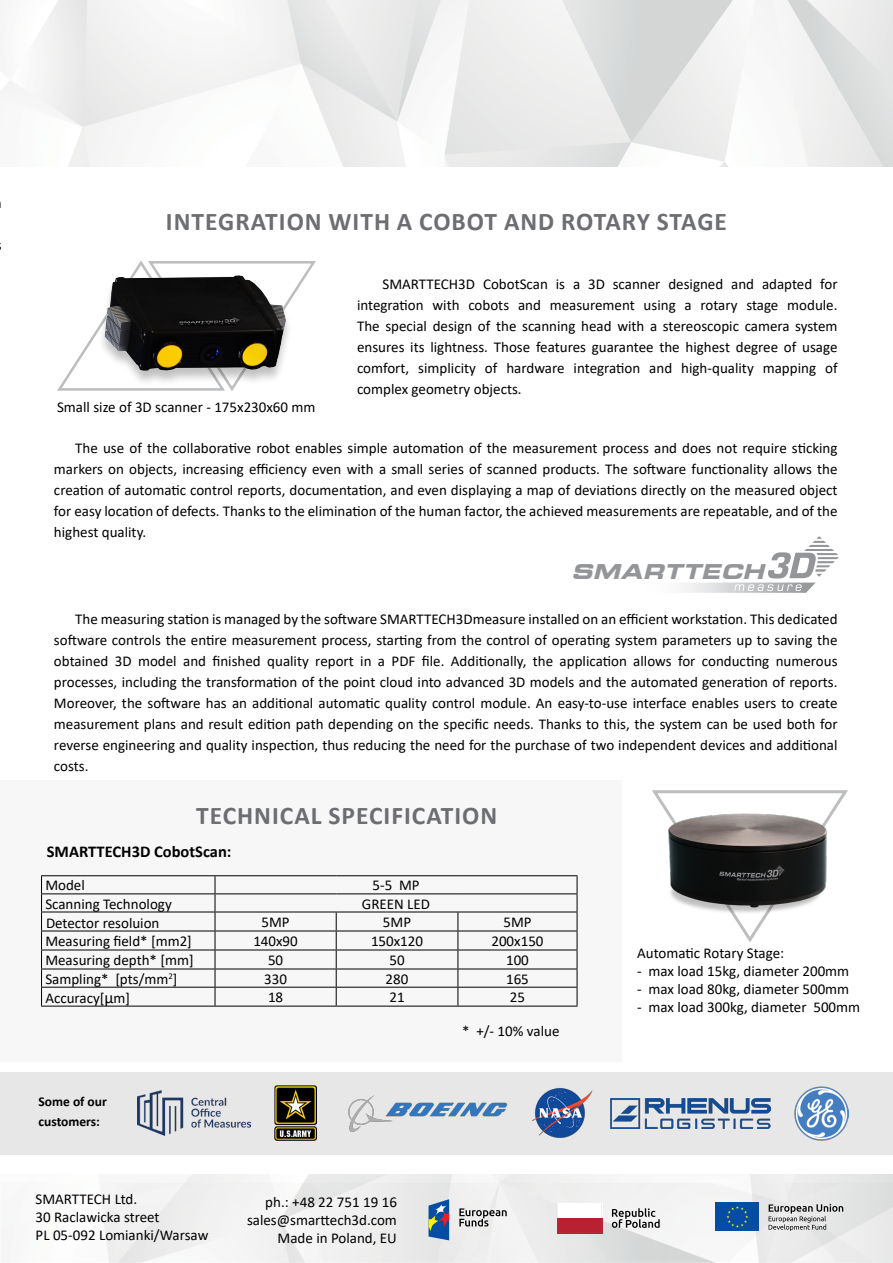
<style>
.page{position:relative;width:893px;height:1263px;background:#fff}
.page>*{position:absolute;margin:0;border:0;box-sizing:border-box;transform-origin:0 0}
.t1{font:700 25.5px "Calibri";letter-spacing:.04em;color:#6d6e71}
.t2{font:italic 700 expanded 20.4px "Square 721 BT";color:#939598}
.t3{font:700 16.5px "Calibri";color:#000}
.t4{font:15px/21px "Calibri";color:#000;text-align:justify}
.t5{font:700 13.5px/19.8px "Calibri";color:#000}
.s1{font-size:16.5px}
</style>
<div class="page">
<svg style="left:57px;top:346px;width:176px;height:45px"></svg>
<div style="left:0;top:781px;width:622px;height:281px;background:#f7f7f7"></div>
<img style="left:0;top:0;width:893px;height:166px">
<img style="left:1px;top:1174px;width:892px;height:89px">
<div style="left:0;top:1073px;width:893px;height:82px;background:#e6e7e6"></div>
<img style="left:532px;top:1088px;width:61px;height:50px">
<img style="left:794px;top:1086px;width:54px;height:54px">
<img style="left:274px;top:1085px;width:42px;height:56px">
<img style="left:348px;top:1095px;width:160px;height:37px">
<svg style="left:610px;top:1098px;width:161px;height:31px"></svg>
<img style="left:611px;top:1098px;width:159px;height:30px">
<img style="left:138px;top:1090px;width:112px;height:45px">
<svg style="left:683px;top:536px;width:156px;height:57px"></svg>
<hr style="left:41px;top:875px;width:174px;height:1px;background:#000">
<hr style="left:215px;top:875px;width:121px;height:1px;background:#000">
<hr style="left:336px;top:875px;width:122px;height:1px;background:#000">
<hr style="left:458px;top:875px;width:119px;height:1px;background:#000">
<hr style="left:41px;top:893px;width:174px;height:1px;background:#000">
<hr style="left:215px;top:893px;width:121px;height:1px;background:#000">
<hr style="left:336px;top:893px;width:122px;height:1px;background:#000">
<hr style="left:458px;top:893px;width:119px;height:1px;background:#000">
<hr style="left:41px;top:911px;width:174px;height:1px;background:#000">
<hr style="left:215px;top:911px;width:121px;height:1px;background:#000">
<hr style="left:336px;top:911px;width:122px;height:1px;background:#000">
<hr style="left:458px;top:911px;width:119px;height:1px;background:#000">
<hr style="left:41px;top:930px;width:174px;height:1px;background:#000">
<hr style="left:215px;top:930px;width:121px;height:1px;background:#000">
<hr style="left:336px;top:930px;width:122px;height:1px;background:#000">
<hr style="left:458px;top:930px;width:119px;height:1px;background:#000">
<hr style="left:41px;top:949px;width:174px;height:1px;background:#000">
<hr style="left:215px;top:949px;width:121px;height:1px;background:#000">
<hr style="left:336px;top:949px;width:122px;height:1px;background:#000">
<hr style="left:458px;top:949px;width:119px;height:1px;background:#000">
<hr style="left:41px;top:968px;width:174px;height:1px;background:#000">
<hr style="left:215px;top:968px;width:121px;height:1px;background:#000">
<hr style="left:336px;top:968px;width:122px;height:1px;background:#000">
<hr style="left:458px;top:968px;width:119px;height:1px;background:#000">
<hr style="left:41px;top:987px;width:174px;height:1px;background:#000">
<svg style="left:41px;top:876px;width:1px;height:130px"></svg>
<hr style="left:215px;top:987px;width:121px;height:1px;background:#000">
<svg style="left:215px;top:876px;width:1px;height:130px"></svg>
<hr style="left:336px;top:987px;width:122px;height:1px;background:#000">
<svg style="left:336px;top:912px;width:1px;height:94px"></svg>
<hr style="left:458px;top:987px;width:119px;height:1px;background:#000">
<svg style="left:457px;top:912px;width:1px;height:94px"></svg>
<svg style="left:577px;top:876px;width:1px;height:130px"></svg>
<hr style="left:41px;top:1006px;width:174px;height:1px;background:#000">
<hr style="left:215px;top:1006px;width:121px;height:1px;background:#000">
<hr style="left:336px;top:1006px;width:122px;height:1px;background:#000">
<hr style="left:458px;top:1006px;width:119px;height:1px;background:#000">
<svg style="left:429px;top:1199px;width:20px;height:41px"></svg>
<svg style="left:459px;top:1208px;width:48px;height:18px"></svg>
<svg style="left:557px;top:1203px;width:45px;height:30px"></svg>
<svg style="left:612px;top:1208px;width:48px;height:20px"></svg>
<div style="left:716px;top:1202px;width:43px;height:29px;background:#034ea2"></div>
<svg style="left:726px;top:1206px;width:22px;height:22px"></svg>
<svg style="left:769px;top:1204px;width:74px;height:27px;background:#bbbcbc"></svg>
<svg style="left:734px;top:918px;width:32px;height:24px"></svg>
<img style="left:86px;top:261px;width:230px;height:129px">
<img style="left:652px;top:790px;width:196px;height:128px">
<h1 class="t1" style="left:166px;top:204px;width:563px">integration with a cobot and rotary stage</h1>
<p class="t4" style="left:57px;top:397px;width:260px">Small size of 3D scanner - 175x230x60 mm</p>
<p class="t4" style="left:357px;top:273px;width:482px;text-indent:26px">SMARTTECH3D CobotScan is a 3D scanner designed and adapted for integration with cobots and measurement using a rotary stage module.<br>The special design of the scanning head with a stereoscopic camera system ensures its lightness. Those features guarantee the highest degree of usage comfort, simplicity of hardware integration and high-quality mapping of complex geometry objects.</p>
<p class="t4" style="left:54px;top:437px;width:785px;text-indent:21px">The use of the collaborative robot enables simple automation of the measurement process and does not require sticking markers on objects, increasing efficiency even with a small series of scanned products. The software functionality allows the creation of automatic control reports, documentation, and even displaying a map of deviations directly on the measured object for easy location of defects. Thanks to the elimination of the human factor, the achieved measurements are repeatable, and of the highest quality.</p>
<h2 class="t2" style="left:572px;top:559px;width:200px">SMARTTECH</h2>
<p class="t4" style="left:54px;top:608px;width:785px;text-indent:21px">The measuring station is managed by the software SMARTTECH3Dmeasure installed on an efficient workstation. This dedicated software controls the entire measurement process, starting from the control of operating system parameters up to saving the obtained 3D model and finished quality report in a PDF file. Additionally, the application allows for conducting numerous processes, including the transformation of the point cloud into advanced 3D models and the automated generation of reports.<br>Moreover, the software has an additional automatic quality control module. An easy-to-use interface enables users to create measurement plans and result edition path depending on the specific needs. Thanks to this, the system can be used both for reverse engineering and quality inspection, thus reducing the need for the purchase of two independent devices and additional costs.</p>
<h1 class="t1" style="left:196px;top:797px;width:29px">tECHNIC</h1>
<h1 class="t1" style="left:294px;top:797px;width:162px">AL SPECI FICATION</h1>
<p class="t3" style="left:47px;top:840px;width:42px">SMARTTECH</p>
<p class="t3" style="left:132px;top:840px;width:101px">3D CobotScan:</p>
<p class="t4" style="left:45px;top:874px;width:41px">Model</p>
<p class="t4" style="left:372px;top:874px;width:49px">5-5 MP</p>
<p class="t4" style="left:45px;top:893px;width:128px">Scanning Technology</p>
<p class="t4" style="left:362px;top:893px;width:70px">GREEN LED</p>
<p class="t4" style="left:46px;top:912px;width:115px">Detector resoluion</p>
<p class="t4" style="left:262px;top:911px;width:30px">5MP</p>
<p class="t4" style="left:383px;top:911px;width:30px">5MP</p>
<p class="t4" style="left:503px;top:911px;width:30px">5MP</p>
<p class="t4" style="left:45px;top:930px;width:148px">Measuring field* [mm2]</p>
<p class="t4" style="left:253px;top:930px;width:46px">140x90</p>
<p class="t4" style="left:371px;top:930px;width:54px">150x120</p>
<p class="t4" style="left:491px;top:930px;width:54px">200x150</p>
<p class="t4" style="left:45px;top:949px;width:150px">Measuring depth* [mm]</p>
<p class="t4" style="left:268px;top:949px;width:17px">50</p>
<p class="t4" style="left:389px;top:949px;width:17px">50</p>
<p class="t4" style="left:506px;top:949px;width:24px">100</p>
<p class="t4" style="left:45px;top:968px;width:134px">Sampling* [pts/mm<sup>2</sup>]</p>
<p class="t4" style="left:264px;top:968px;width:24px">330</p>
<p class="t4" style="left:386px;top:968px;width:24px">280</p>
<p class="t4" style="left:506px;top:968px;width:24px">165</p>
<p class="t4" style="left:45px;top:987px;width:86px">Accuracy[<span class="s1">μ</span>m]</p>
<p class="t4" style="left:268px;top:986px;width:17px">18</p>
<p class="t4" style="left:389px;top:986px;width:17px">21</p>
<p class="t4" style="left:510px;top:986px;width:17px">25</p>
<p class="t5" style="left:39px;top:1092px;width:70px">Some of our customers:</p>
<p class="t4" style="left:36px;top:1190px;width:174px;line-height:18px;text-align:left">SMARTTECH Ltd.<br>30 Raclawicka street<br>PL 05-092 Lomianki/Warsaw</p>
<p class="t4" style="left:247px;top:1192px;width:151px;line-height:18px;text-align:right">ph.: +48 22 751 19 16 sales@smarttech3d.com<br>Made in Poland, EU</p>
<p class="t4" style="left:462px;top:1020px;width:99px">* +/- 10% value</p>
<p class="t4" style="left:637px;top:942px;width:149px">Automatic Rotary Stage:</p>
<p class="t4" style="left:637px;top:960px;width:214px">- max load 15kg, diameter 200mm</p>
<p class="t4" style="left:637px;top:978px;width:214px">- max load 80kg, diameter 500mm</p>
<p class="t4" style="left:637px;top:996px;width:225px">- max load 300kg, diameter 500mm</p>
</div>
